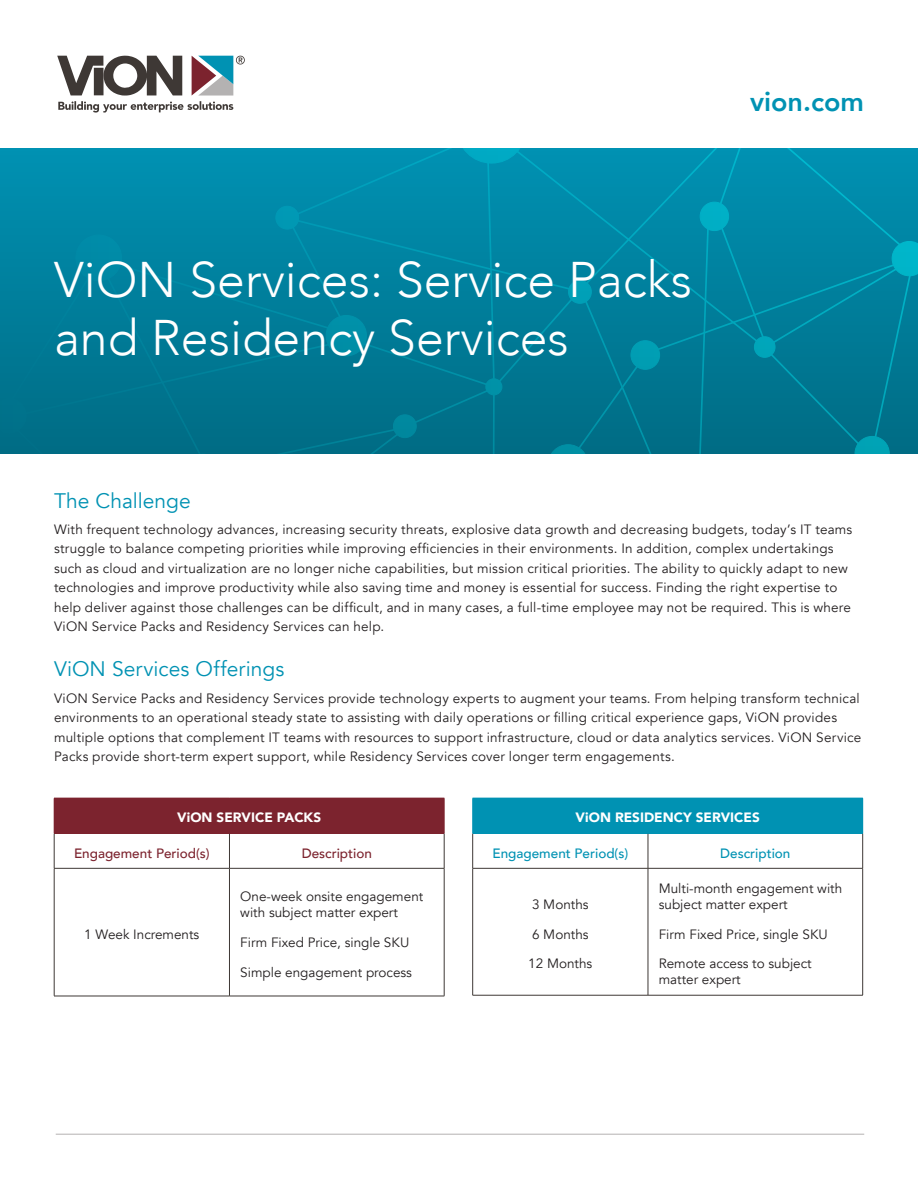
<style>
.page{position:relative;width:918px;height:1188px;background:#fff}
.page>*{position:absolute;margin:0;border:0;box-sizing:border-box;transform-origin:0 0}
.t1{font:300 49.95px/57.2px "Avenir";color:#fff}
.bullets{font:800 27px "Avenir";color:#0092b3}
.body{font:21px "Avenir";color:#0092b3}
.body-2{font:13.5px/19.5px "Avenir";letter-spacing:.015em;color:#231f20}
.t2{font:900 13.5px "Avenir";color:#fff}
.t3{font:500 13.5px "Avenir";color:#7c232e}
.t4{font:500 13.5px "Avenir";color:#0092b3}
</style>
<div class="page">
<svg style="left:0;top:148px;width:918px;height:306px;background:#007f9c"></svg>
<svg style="left:57px;top:56px;width:188px;height:57px"></svg>
<hr style="left:56px;top:1134px;width:808px;height:1px;background:#b4b2b2">
<div style="left:54px;top:798px;width:390px;height:35px;background:#7c232e"></div>
<hr style="left:54px;top:833px;width:1px;height:35px;background:#3e3835">
<hr style="left:229px;top:833px;width:1px;height:35px;background:#3e3835">
<hr style="left:444px;top:833px;width:1px;height:35px;background:#3e3835">
<hr style="left:54px;top:868px;width:175px;height:1px;background:#3e3835">
<hr style="left:54px;top:869px;width:1px;height:127px;background:#3e3835">
<hr style="left:229px;top:868px;width:215px;height:1px;background:#3e3835">
<hr style="left:229px;top:869px;width:1px;height:127px;background:#3e3835">
<hr style="left:444px;top:869px;width:1px;height:127px;background:#3e3835">
<hr style="left:54px;top:996px;width:175px;height:1px;background:#3e3835">
<hr style="left:229px;top:996px;width:215px;height:1px;background:#3e3835">
<hr style="left:444px;top:798px;width:1px;height:35px;background:#7c232e">
<hr style="left:54px;top:833px;width:175px;height:1px;background:#7c232e">
<hr style="left:229px;top:833px;width:215px;height:1px;background:#7c232e">
<div style="left:473px;top:798px;width:390px;height:35px;background:#0092b3"></div>
<hr style="left:472px;top:833px;width:1px;height:35px;background:#3e3835">
<hr style="left:648px;top:833px;width:1px;height:35px;background:#3e3835">
<hr style="left:862px;top:833px;width:1px;height:35px;background:#3e3835">
<hr style="left:472px;top:868px;width:176px;height:1px;background:#3e3835">
<hr style="left:472px;top:869px;width:1px;height:126px;background:#3e3835">
<hr style="left:648px;top:868px;width:215px;height:1px;background:#3e3835">
<hr style="left:648px;top:869px;width:1px;height:126px;background:#3e3835">
<hr style="left:862px;top:869px;width:1px;height:126px;background:#3e3835">
<hr style="left:472px;top:995px;width:176px;height:1px;background:#3e3835">
<hr style="left:648px;top:995px;width:215px;height:1px;background:#3e3835">
<hr style="left:472px;top:798px;width:1px;height:35px;background:#0092b3">
<hr style="left:472px;top:833px;width:176px;height:1px;background:#0092b3">
<hr style="left:648px;top:833px;width:215px;height:1px;background:#0092b3">
<p class="t1" style="left:54px;top:252px;width:640px">ViON Services: Service Packs and Residency Services</p>
<p class="bullets" style="left:750px;top:81px;width:115px">vion.com</p>
<p class="body" style="left:54px;top:488px;width:138px">The Challenge</p>
<p class="body-2" style="left:54px;top:520px;width:800px">With frequent technology advances, increasing security threats, explosive data growth and decreasing budgets, today’s IT teams struggle to balance competing priorities while improving efficiencies in their environments. In addition, complex undertakings such as cloud and virtualization are no longer niche capabilities, but mission critical priorities. The ability to quickly adapt to new technologies and improve productivity while also saving time and money is essential for success. Finding the right expertise to help deliver against those challenges can be difficult, and in many cases, a full-time employee may not be required. This is where ViON Service Packs and Residency Services can help.</p>
<p class="body" style="left:54px;top:657px;width:232px">ViON Services Offerings</p>
<p class="body-2" style="left:54px;top:689px;width:809px">ViON Service Packs and Residency Services provide technology experts to augment your teams. From helping transform technical environments to an operational steady state to assisting with daily operations or filling critical experience gaps, ViON provides multiple options that complement IT teams with resources to support infrastructure, cloud or data analytics services. ViON Service Packs provide short-term expert support, while Residency Services cover longer term engagements.</p>
<p class="t2" style="left:177px;top:806px;width:145px">ViON SERVICE PACKS</p>
<p class="t3" style="left:74px;top:841px;width:137px">Engagement Period(s)</p>
<p class="t3" style="left:302px;top:841px;width:72px">Description</p>
<p class="body-2" style="left:84px;top:925px;width:117px">1 Week Increments</p>
<p class="body-2" style="left:240px;top:889px;width:185px;line-height:16.2px">One-week onsite engagement with subject matter expert</p>
<p class="body-2" style="left:240px;top:933px;width:170px">Firm Fixed Price, single SKU</p>
<p class="body-2" style="left:240px;top:963px;width:173px">Simple engagement process</p>
<p class="t2" style="left:576px;top:806px;width:186px">ViON RESIDENCY SERVICES</p>
<p class="t4" style="left:493px;top:841px;width:137px">Engagement Period(s)</p>
<p class="t4" style="left:720px;top:841px;width:72px">Description</p>
<p class="body-2" style="left:532px;top:895px;width:58px">3 Months</p>
<p class="body-2" style="left:532px;top:924px;width:58px">6 Months</p>
<p class="body-2" style="left:528px;top:954px;width:66px">12 Months</p>
<p class="body-2" style="left:659px;top:880px;width:185px;line-height:16.2px">Multi-month engagement with subject matter expert</p>
<p class="body-2" style="left:659px;top:924px;width:170px">Firm Fixed Price, single SKU</p>
<p class="body-2" style="left:659px;top:956px;width:155px;line-height:16.2px">Remote access to subject matter expert</p>
</div>
